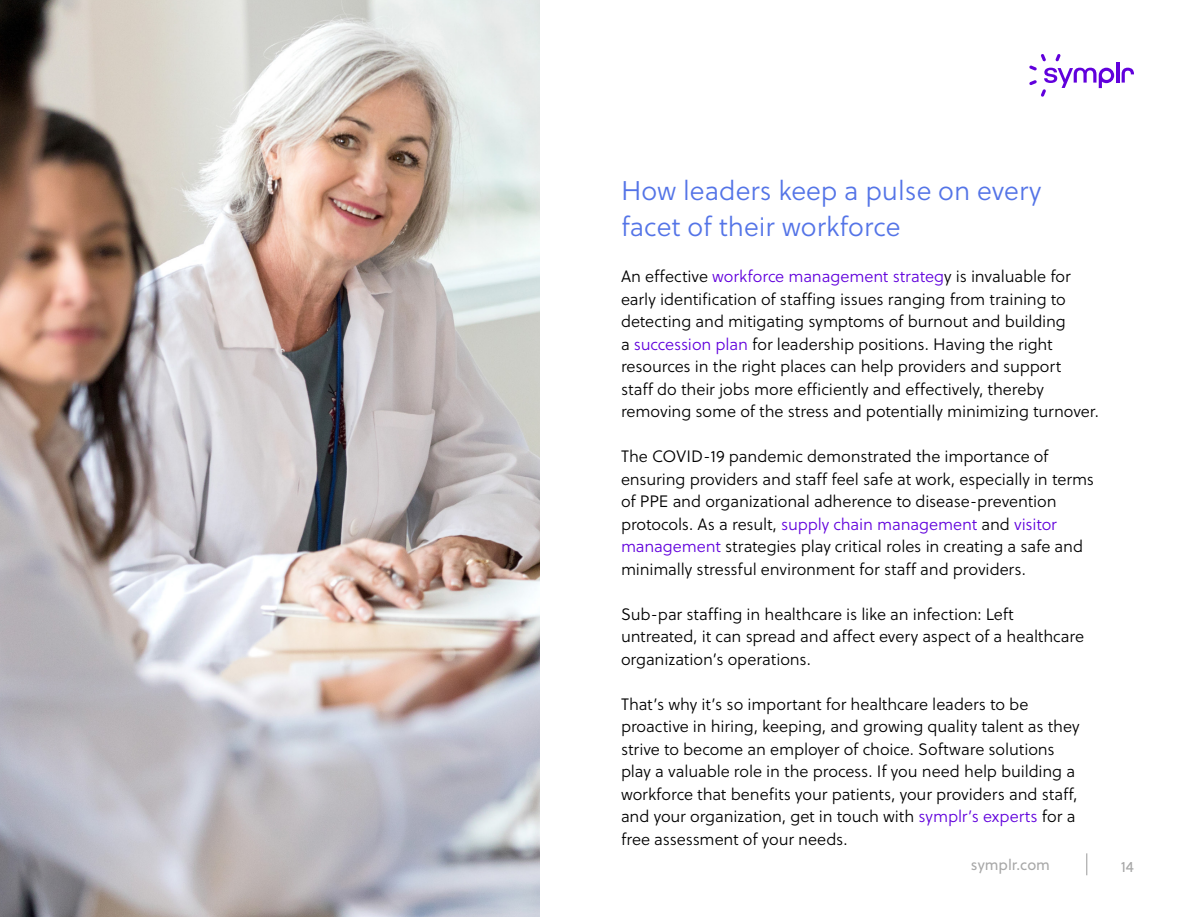
<style>
.page{position:relative;width:1188px;height:918px;background:#fff}
.page>*{position:absolute;margin:0;border:0;box-sizing:border-box;transform-origin:0 0}
.t1{font:27px/36px "Soleil Lt";color:#5474e7}
.t2{font:16.5px/22.5px "Soleil Lt";letter-spacing:-.005em;color:#000}
.t3{font:15px "Soleil";color:#a8a8a8}
.s1{color:#6100dc}
</style>
<div class="page">
<img style="left:0;top:0;width:540px;height:916px">
<svg style="left:1086px;top:853px;width:1px;height:22px"></svg>
<hr style="left:1116px;top:62px;width:3px;height:21px;background:#6100dc">
<svg style="left:1122px;top:68px;width:12px;height:15px"></svg>
<svg style="left:1029px;top:54px;width:85px;height:43px"></svg>
<h1 class="t1" style="left:621px;top:174px;width:422px">How leaders keep a pulse on every facet of their workforce</h1>
<p class="t2" style="left:621px;top:266px;width:479px">An effective <span class="s1">workforce management strateg</span>y is invaluable for early identification of staffing issues ranging from training to detecting and mitigating symptoms of burnout and building<br>a <span class="s1">succession plan</span> for leadership positions. Having the right resources in the right places can help providers and support<br>staff do their jobs more efficiently and effectively, thereby removing some of the stress and potentially minimizing turnover.</p>
<p class="t2" style="left:621px;top:446px;width:475px">The COVID-19 pandemic demonstrated the importance of ensuring providers and staff feel safe at work, especially in terms of PPE and organizational adherence to disease-prevention protocols. As a result, <span class="s1">supply chain management</span> and <span class="s1">visitor management</span> strategies play critical roles in creating a safe and minimally stressful environment for staff and providers.</p>
<p class="t2" style="left:621px;top:604px;width:465px">Sub-par staffing in healthcare is like an infection: Left untreated, it can spread and affect every aspect of a healthcare organization’s operations.</p>
<p class="t2" style="left:621px;top:694px;width:460px">That’s why it’s so important for healthcare leaders to be proactive in hiring, keeping, and growing quality talent as they strive to become an employer of choice. Software solutions play a valuable role in the process. If you need help building a workforce that benefits your patients, your providers and staff, and your organization, get in touch with <span class="s1">symplr’s experts</span> for a free assessment of your needs.</p>
<p class="t3" style="left:971px;top:855px;width:81px">symplr.com</p>
<p class="t3" style="left:1121px;top:858px;width:15px">14</p>
</div>
